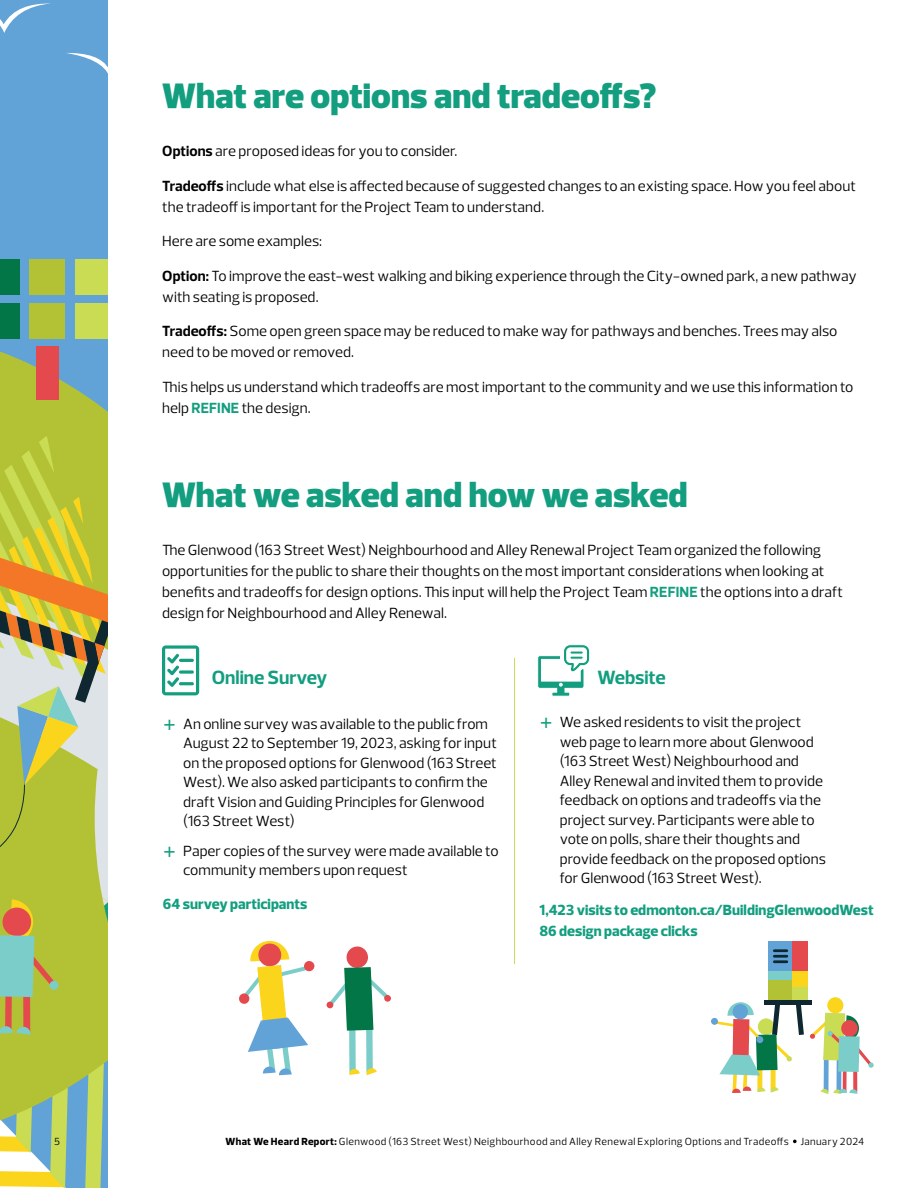
<style>
.page{position:relative;width:918px;height:1188px;background:#fff}
.page>*{position:absolute;margin:0;border:0;box-sizing:border-box;transform-origin:0 0}
.t1{font:900 36px "Prelo";color:#129e7f}
.t2{font:700 19.5px "Prelo";letter-spacing:-.005em;color:#129e7f}
.t3{font:15px/19.5px "Prelo";color:#000}
.t4{font:800 15px/21.3px "Prelo";color:#129e7f}
.t5{font:10.5px "Prelo";letter-spacing:.035em;color:#000}
.s1{font-weight:700}
.s2{font-weight:700;color:#129e7f}
.s3{font-size:27px;color:#129e7f}
.s4{font-weight:800}
</style>
<div class="page">
<div style="left:0;top:0;width:108px;height:326px;background:#61a2d7"></div>
<svg style="left:0;top:326px;width:108px;height:110px;background:#91b476"></svg>
<svg style="left:0;top:3px;width:51px;height:30px;background:#75addc"></svg>
<div style="left:66px;top:40px;width:42px;height:196px;background:#61a2d7"></div>
<div style="left:0;top:259px;width:20px;height:35px;background:#037647"></div>
<div style="left:30px;top:259px;width:35px;height:35px;background:#b3c235"></div>
<div style="left:75px;top:259px;width:36px;height:35px;background:#c9dc53"></div>
<div style="left:0;top:304px;width:20px;height:35px;background:#037647"></div>
<div style="left:30px;top:304px;width:35px;height:35px;background:#b3c235"></div>
<div style="left:75px;top:304px;width:36px;height:35px;background:#c9dc53"></div>
<div style="left:36px;top:346px;width:23px;height:54px;background:#e3494d"></div>
<svg style="left:0;top:436px;width:108px;height:752px;background:#b8bf5a"></svg>
<svg style="left:162px;top:644px;width:712px;height:500px"></svg>
<p class="t5" style="left:54px;top:1135px;width:7px">5</p>
<h1 class="t1" style="left:162px;top:74px;width:496px">What are options and tradeoffs?</h1>
<p class="t3" style="left:162px;top:141px;width:297px"><span class="s1">Options</span> are proposed ideas for you to consider.</p>
<p class="t3" style="left:162px;top:175px;width:695px;line-height:21px"><span class="s1">Tradeoffs</span> include what else is affected because of suggested changes to an existing space. How you feel about the tradeoff is important for the Project Team to understand.</p>
<p class="t3" style="left:162px;top:231px;width:161px">Here are some examples:</p>
<p class="t3" style="left:162px;top:265px;width:696px;line-height:21px"><span class="s1">Option:</span> To improve the east-west walking and biking experience through the City-owned park, a new pathway with seating is proposed.</p>
<p class="t3" style="left:162px;top:321px;width:677px;line-height:21px"><span class="s1">Tradeoffs:</span> Some open green space may be reduced to make way for pathways and benches. Trees may also need to be moved or removed.</p>
<p class="t3" style="left:162px;top:376px;width:693px;line-height:21px">This helps us understand which tradeoffs are most important to the community and we use this information to help <span class="s2">REFINE</span> the design.</p>
<h1 class="t1" style="left:162px;top:473px;width:527px">What we asked and how we asked</h1>
<p class="t3" style="left:162px;top:540px;width:683px;line-height:21px">The Glenwood (163 Street West) Neighbourhood and Alley Renewal Project Team organized the following opportunities for the public to share their thoughts on the most important considerations when looking at benefits and tradeoffs for design options. This input will help the Project Team <span class="s2">REFINE</span> the options into a draft design for Neighbourhood and Alley Renewal.</p>
<h2 class="t2" style="left:212px;top:665px;width:117px">Online Survey</h2>
<h2 class="t2" style="left:597px;top:665px;width:70px">Website</h2>
<p class="t3" style="left:183px;top:714px;width:315px;text-indent:-20px"><span class="s3">+</span> An online survey was available to the public from August 22 to September 19, 2023, asking for input on the proposed options for Glenwood (163 Street West). We also asked participants to confirm the draft Vision and Guiding Principles for Glenwood (163 Street West)</p>
<p class="t3" style="left:183px;top:841px;width:317px;text-indent:-20px"><span class="s3">+</span> Paper copies of the survey were made available to community members upon request</p>
<p class="t3" style="left:560px;top:713px;width:268px;text-indent:-20px"><span class="s3">+</span> We asked residents to visit the project web page to learn more about Glenwood (163 Street West) Neighbourhood and Alley Renewal and invited them to provide feedback on options and tradeoffs via the project survey. Participants were able to vote on polls, share their thoughts and provide feedback on the proposed options for Glenwood (163 Street West).</p>
<p class="t4" style="left:163px;top:893px;width:146px">64 survey participants</p>
<p class="t4" style="left:539px;top:899px;width:336px">1,423 visits to edmonton.ca/BuildingGlenwoodWest<br>86 design package clicks</p>
<p class="t5" style="left:226px;top:1135px;width:640px"><span class="s4">What We Heard Report:</span> Glenwood (163 Street West) Neighbourhood and Alley Renewal Exploring Options and Tradeoffs January 2024</p>
</div>
